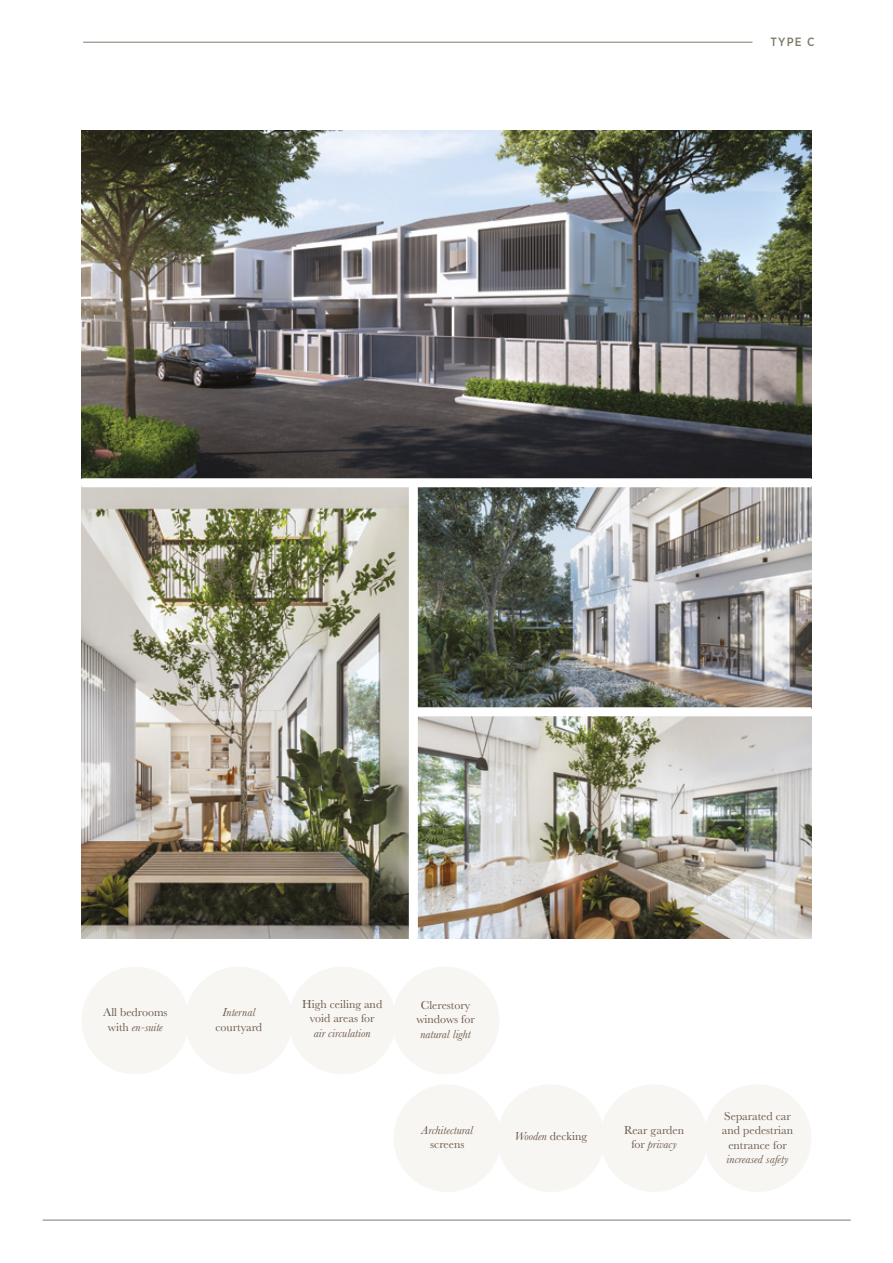
<style>
.page{position:relative;width:893px;height:1263px;background:#fff}
.page>*{position:absolute;margin:0;border:0;box-sizing:border-box;transform-origin:0 0}
.t1{font:12px/14.4px "Baskerville";color:#6b5748;text-align:center}
.t2{font:12px/14.4px "Baskerville";color:#6a5648;text-align:center}
.t3{font:italic 12px "Baskerville";color:#6b5748}
.t4{font:italic 12px "Baskerville";color:#6a5648}
.t5{font:500 12px "Gotham Narrow";color:#7e7b6a}
.s1{font-style:italic}
</style>
<div class="page">
<hr style="left:43px;top:1220px;width:808px;height:1px;background:#7e7b6b">
<hr style="left:83px;top:42px;width:669px;height:1px;background:#7e7b6b">
<img style="left:82px;top:131px;width:729px;height:347px">
<img style="left:418px;top:487px;width:393px;height:220px">
<img style="left:82px;top:487px;width:327px;height:452px">
<div style="left:82px;top:967px;width:107px;height:107px;background:#f8f6f3;border-radius:50%"></div>
<div style="left:185px;top:967px;width:108px;height:107px;background:#f8f6f3;border-radius:50%"></div>
<div style="left:288px;top:967px;width:108px;height:107px;background:#f8f6f3;border-radius:50%"></div>
<div style="left:392px;top:967px;width:107px;height:107px;background:#f8f6f3;border-radius:50%"></div>
<div style="left:394px;top:1084px;width:107px;height:108px;background:#f8f6f3;border-radius:50%"></div>
<div style="left:497px;top:1084px;width:108px;height:108px;background:#f8f6f3;border-radius:50%"></div>
<div style="left:600px;top:1084px;width:108px;height:108px;background:#f8f6f3;border-radius:50%"></div>
<div style="left:704px;top:1084px;width:107px;height:108px;background:#f8f6f3;border-radius:50%"></div>
<img style="left:418px;top:717px;width:393px;height:222px">
<p class="t5" style="left:770px;top:34px;width:46px">TYPE C</p>
<p class="t1" style="left:103px;top:1005px;width:66px">All bedrooms with <span class="s1">en-suite</span></p>
<p class="t1" style="left:302px;top:997px;width:82px">High ceiling and void areas for</p>
<p class="t3" style="left:314px;top:1025px;width:58px">air circulation</p>
<p class="t3" style="left:222px;top:1004px;width:34px">Internal</p>
<p class="t1" style="left:215px;top:1020px;width:48px">courtyard</p>
<p class="t1" style="left:416px;top:998px;width:60px">Clerestory windows for</p>
<p class="t3" style="left:420px;top:1026px;width:52px">natural light</p>
<p class="t4" style="left:422px;top:1122px;width:53px">Architectural</p>
<p class="t2" style="left:430px;top:1137px;width:36px">screens</p>
<p class="t2" style="left:514px;top:1128px;width:74px"><span class="s1">Wooden</span> decking</p>
<p class="t2" style="left:624px;top:1123px;width:61px">Rear garden for <span class="s1">privacy</span></p>
<p class="t2" style="left:722px;top:1109px;width:73px">Separated car and pedestrian entrance for</p>
<p class="t4" style="left:727px;top:1151px;width:63px">increased safety</p>
</div>
